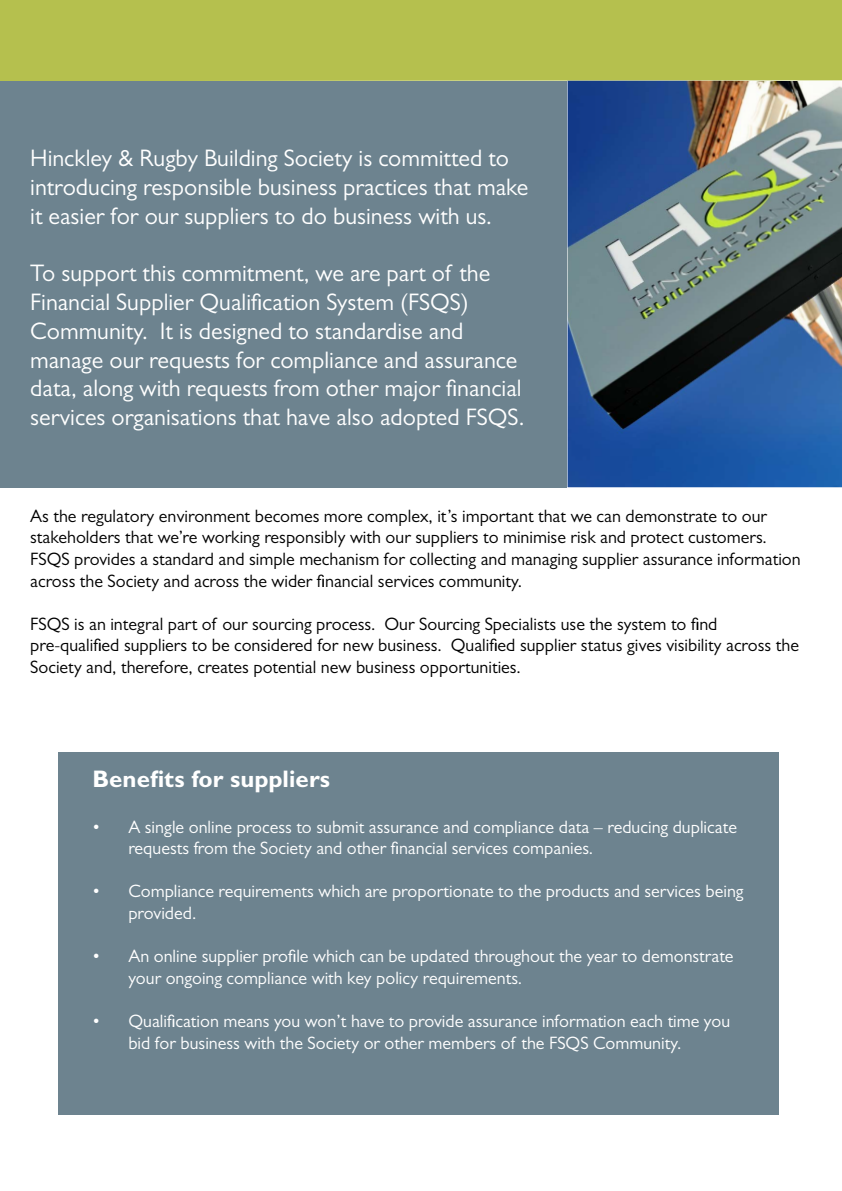
<style>
.page{position:relative;width:842px;height:1191px;background:#fff}
.page>*{position:absolute;margin:0;border:0;box-sizing:border-box;transform-origin:0 0}
.t1{font:24px/28.8px "Gill Sans MT Std";color:#fff}
.t2{font:700 24px "Gill Sans MT Std";color:#fff}
.t3{font:18px/21.6px "Gill Sans MT Std";color:#000}
.t4{font:18px/21.6px "Gill Sans MT Std";color:#fff}
</style>
<div class="page">
<div style="left:0;top:0;width:842px;height:81px;background:#b5c04e"></div>
<div style="left:0;top:81px;width:573px;height:406px;background:#6d838f"></div>
<img style="left:567px;top:81px;width:275px;height:406px">
<div style="left:59px;top:752px;width:720px;height:362px;background:#6d838f"></div>
<h1 class="t1" style="left:30px;top:143px;width:500px">Hinckley &amp; Rugby Building Society is committed to introducing responsible business practices that make it easier for our suppliers to do business with us.</h1>
<p class="t1" style="left:30px;top:258px;width:496px">To support this commitment, we are part of the Financial Supplier Qualification System (FSQS)<br>Community. It is designed to standardise and manage our requests for compliance and assurance data, along with requests from other major financial services organisations that have also adopted FSQS.</p>
<p class="t3" style="left:30px;top:505px;width:772px">As the regulatory environment becomes more complex, it’s important that we can demonstrate to our stakeholders that we’re working responsibly with our suppliers to minimise risk and protect customers.<br>FSQS provides a standard and simple mechanism for collecting and managing supplier assurance information across the Society and across the wider financial services community.</p>
<p class="t3" style="left:30px;top:613px;width:770px">FSQS is an integral part of our sourcing process. Our Sourcing Specialists use the system to find pre-qualified suppliers to be considered for new business. Qualified supplier status gives visibility across the<br>Society and, therefore, creates potential new business opportunities.</p>
<h1 class="t2" style="left:92px;top:764px;width:239px">Benefits for suppliers</h1>
<p class="t4" style="left:128px;top:815px;width:610px;text-indent:-36px">• A single online process to submit assurance and compliance data – reducing duplicate requests from the Society and other financial services companies.</p>
<p class="t4" style="left:128px;top:880px;width:617px;text-indent:-36px">• Compliance requirements which are proportionate to the products and services being provided.</p>
<p class="t4" style="left:128px;top:945px;width:607px;text-indent:-36px">• An online supplier profile which can be updated throughout the year to demonstrate your ongoing compliance with key policy requirements.</p>
<p class="t4" style="left:128px;top:1010px;width:603px;text-indent:-36px">• Qualification means you won’t have to provide assurance information each time you bid for business with the Society or other members of the FSQS Community.</p>
</div>
